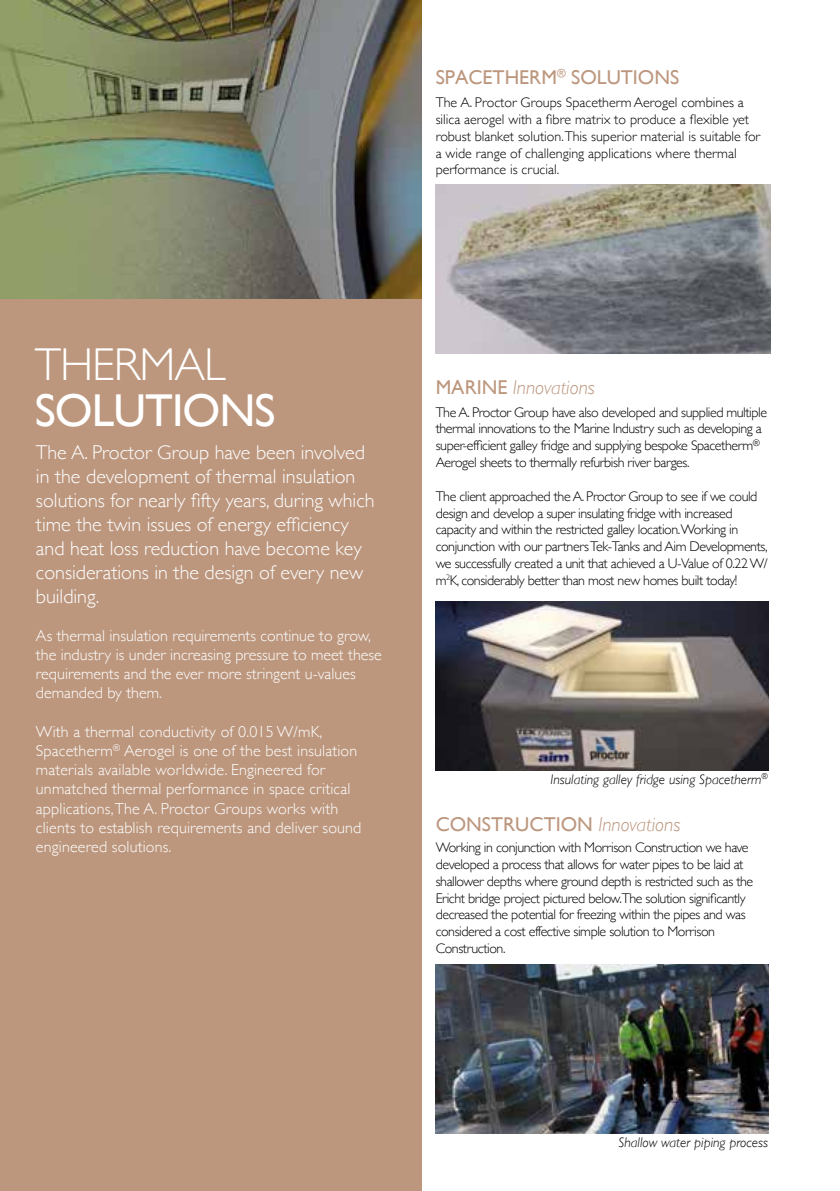
<style>
.page{position:relative;width:840px;height:1191px;background:#fff}
.page>*{position:absolute;margin:0;border:0;box-sizing:border-box;transform-origin:0 0}
.t1{font:46px "Gill Sans";letter-spacing:-.02em;color:#fff}
.t2{font:300 46px "Gill Sans";letter-spacing:-.02em;color:#fff}
.t3{font:300 20px/24px "Gill Sans";color:#fff}
.t4{font:20px "Gill Sans";color:#bc977e}
.t5{font:italic 300 20px "Gill Sans";color:#bc977e}
.t6{font:300 16px/19.2px "Gill Sans";letter-spacing:.01em;color:#fff}
.t7{font:300 14px/16.8px "Gill Sans";letter-spacing:-.03em;color:#000}
.t8{font:300 14px/16.8px "Gill Sans";color:#000}
.t9{font:italic 300 14px "Gill Sans";color:#000}
.s1{font-weight:400;font-style:normal}
.s2{font-weight:300;font-style:italic}
</style>
<div class="page">
<img style="left:435px;top:964px;width:332px;height:169px">
<img style="left:435px;top:601px;width:332px;height:169px">
<div style="left:0;top:0;width:421px;height:1191px;background:#bc977e"></div>
<img style="left:0;top:0;width:421px;height:298px">
<img style="left:435px;top:185px;width:335px;height:169px">
<h2 class="t4" style="left:435px;top:65px;width:245px">SPACETHERM<sup>®</sup> SOLUTIONS</h2>
<p class="t8" style="left:435px;top:94px;width:326px">The A. Proctor Groups Spacetherm Aerogel combines a silica aerogel with a fibre matrix to produce a flexible yet robust blanket solution.This superior material is suitable for a wide range of challenging applications where thermal performance is crucial.</p>
<h1 class="t2" style="left:35px;top:328px;width:192px">THERMAL</h1>
<h1 class="t1" style="left:35px;top:383px;width:242px">SOLUTIONS</h1>
<p class="t3" style="left:36px;top:439px;width:340px">The A. Proctor Group have been involved in the development of thermal insulation solutions for nearly fifty years, during which time the twin issues of energy efficiency and heat loss reduction have become key considerations in the design of every new building.</p>
<p class="t6" style="left:36px;top:625px;width:347px">As thermal insulation requirements continue to grow, the industry is under increasing pressure to meet these requirements and the ever more stringent u-values demanded by them.</p>
<p class="t6" style="left:36px;top:721px;width:327px">With a thermal conductivity of 0.015 W/mK, Spacetherm<sup>®</sup> Aerogel is one of the best insulation materials available worldwide. Engineered for unmatched thermal performance in space critical applications, The A. Proctor Groups works with clients to establish requirements and deliver sound engineered solutions.</p>
<h2 class="t5" style="left:435px;top:376px;width:161px"><span class="s1">MARINE</span> Innovations</h2>
<p class="t7" style="left:435px;top:403px;width:333px">The A. Proctor Group have also developed and supplied multiple thermal innovations to the Marine Industry such as developing a super-efficient galley fridge and supplying bespoke Spacetherm<sup>® </sup>Aerogel sheets to thermally refurbish river barges.</p>
<p class="t7" style="left:435px;top:487px;width:333px">The client approached the A. Proctor Group to see if we could design and develop a super insulating fridge with increased capacity and within the restricted galley location.Working in conjunction with our partners Tek-Tanks and Aim Developments, we successfully created a unit that achieved a U-Value of 0.22 W/ m<sup>2</sup>K, considerably better than most new homes built today!</p>
<p class="t9" style="left:550px;top:771px;width:219px">Insulating galley fridge using Spacetherm<sup>®</sup></p>
<h2 class="t4" style="left:435px;top:813px;width:246px">CONSTRUCTION <span class="s2">Innovations</span></h2>
<p class="t7" style="left:435px;top:838px;width:319px">Working in conjunction with Morrison Construction we have developed a process that allows for water pipes to be laid at shallower depths where ground depth is restricted such as the Ericht bridge project pictured below.The solution significantly decreased the potential for freezing within the pipes and was considered a cost effective simple solution to Morrison Construction.</p>
<p class="t9" style="left:618px;top:1134px;width:151px">Shallow water piping process</p>
</div>
